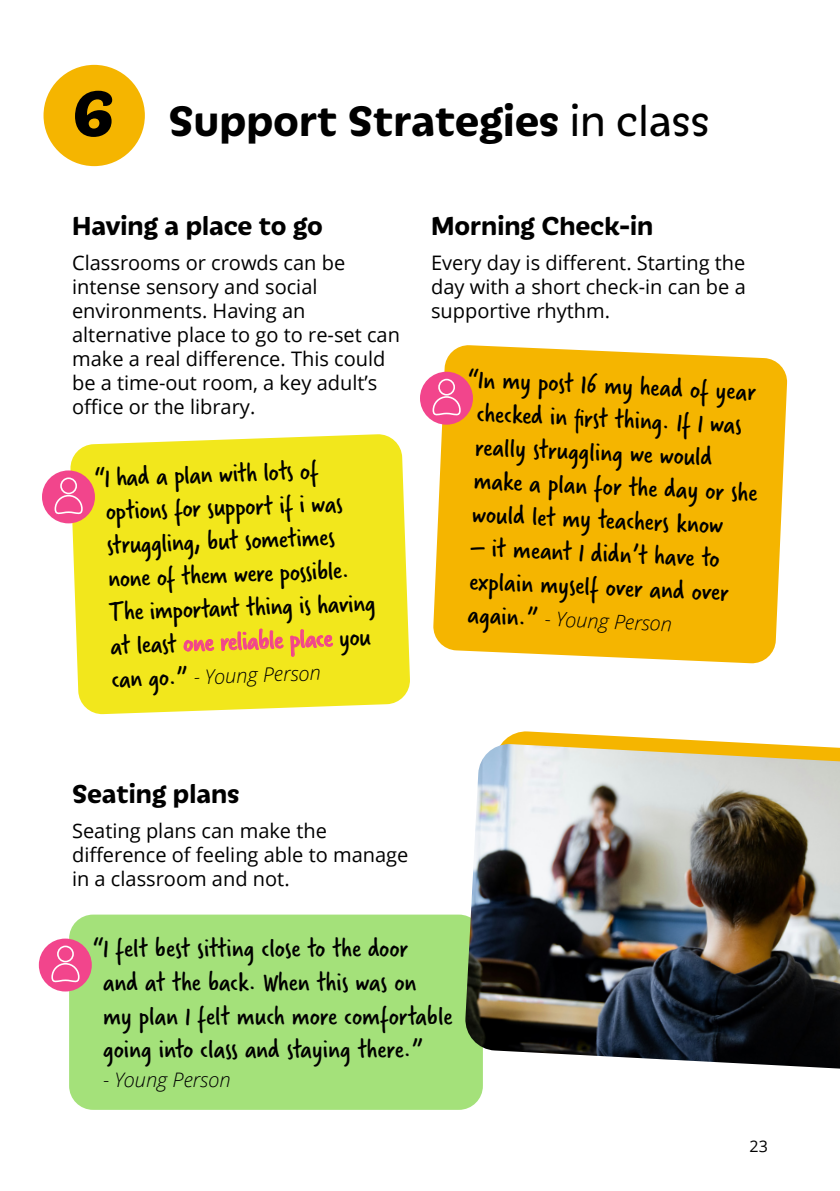
<style>
.page{position:relative;width:840px;height:1191px;background:#fff}
.page>*{position:absolute;margin:0;border:0;box-sizing:border-box;transform-origin:0 0}
.t1{font:700 46px "Iskra";color:#000}
.t2{font:28px/33.6px "Verveine";color:#000}
.t3{font:700 28px "Iskra";color:#000}
.t4{font:20px/24px "Open Sans";color:#000}
.t5{font:italic 300 20px "Open Sans";color:#000}
.t6{font:16px "Open Sans";color:#000}
.s1{font-size:78px}
.s2{font-weight:400}
.s3{color:#f2458c}
.s4{font-family:"Verveine";font-weight:400;font-style:normal;font-size:28px}
</style>
<div class="page">
<div style="left:69px;top:914px;width:413px;height:195px;background:#a4e17a;border-radius:24px"></div>
<div style="left:43px;top:65px;width:102px;height:101px;background:#f5b500;border-radius:50%"></div>
<svg style="left:501px;top:731px;width:265px;height:13px"></svg>
<img style="left:464px;top:744px;width:375px;height:324px">
<div style="left:70px;top:434px;width:340px;height:280px;background:#f2e71c"></div>
<svg style="left:432px;top:345px;width:355px;height:319px;background:#f5ba13"></svg>
<div style="left:42px;top:470px;width:53px;height:53px;background:#f2458c;border-radius:50%"></div>
<div style="left:60px;top:477px;width:17px;height:17px;border:2px solid #fff;border-radius:50%"></div>
<svg style="left:54px;top:494px;width:29px;height:21px"></svg>
<div style="left:39px;top:938px;width:53px;height:53px;background:#f2458c;border-radius:50%"></div>
<div style="left:57px;top:945px;width:17px;height:17px;border:2px solid #fff;border-radius:50%"></div>
<svg style="left:51px;top:962px;width:29px;height:21px"></svg>
<div style="left:420px;top:372px;width:52px;height:53px;background:#f2458c;border-radius:50%"></div>
<div style="left:438px;top:379px;width:17px;height:16px;border:2px solid #fff;border-radius:50%"></div>
<svg style="left:432px;top:395px;width:29px;height:21px"></svg>
<h1 class="t1" style="left:72px;top:88px;width:638px"><span class="s1">6</span> Support Strategies <span class="s2">in class</span></h1>
<p class="t3" style="left:72px;top:205px;width:252px">Having a place to go</p>
<p class="t4" style="left:72px;top:250px;width:329px">Classrooms or crowds can be intense sensory and social environments. Having an alternative place to go to re-set can make a real difference. This could be a time-out room, a key adult’s office or the library.</p>
<p class="t2" style="left:104px;top:461px;width:268px;text-indent:-11px;rotate:-2deg">“I had a plan with lots of options for support if i was struggling, but sometimes none of them were possible.<br>The important thing is having at least <span class="s3">one reliable place</span> you</p>
<p class="t5" style="left:111px;top:666px;width:210px;rotate:-2deg"><span class="s4">can go.”</span> - Young Person</p>
<p class="t3" style="left:431px;top:205px;width:224px">Morning Check-in</p>
<p class="t4" style="left:431px;top:250px;width:316px;text-align:justify">Every day is different. Starting the day with a short check-in can be a supportive rhythm.</p>
<p class="t2" style="left:479px;top:362px;width:286px;text-indent:-12px;rotate:3deg">“In my post 16 my head of year checked in fi rst thing. If I was really struggling we would make a plan for the day or she would let my teachers know</p>
<p class="t2" style="left:471px;top:529px;width:261px;rotate:3deg">– it meant I didn’t have to explain myself over and over</p>
<p class="t5" style="left:468px;top:600px;width:205px;rotate:3deg"><span class="s4">again.”</span> - Young Person</p>
<p class="t3" style="left:72px;top:773px;width:169px">Seating plans</p>
<p class="t4" style="left:72px;top:818px;width:338px">Seating plans can make the difference of feeling able to manage in a classroom and not.</p>
<p class="t2" style="left:103px;top:932px;width:350px;text-indent:-11px">“I felt best sitting close to the door<br>and at the back. When this was on<br>my plan I felt much more comfortable going into class and staying there.”</p>
<p class="t5" style="left:103px;top:1066px;width:129px">- Young Person</p>
<p class="t6" style="left:749px;top:1135px;width:20px">23</p>
</div>
